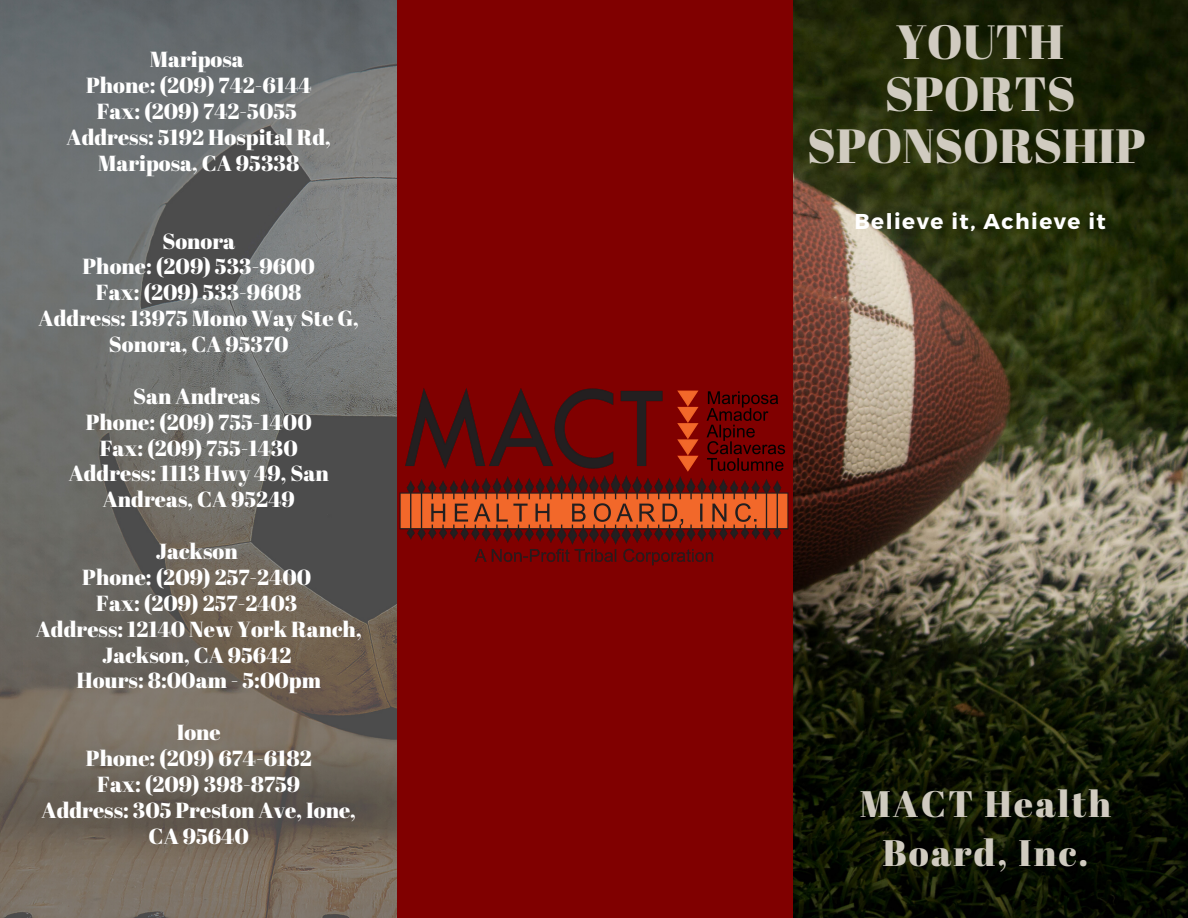
<style>
.page{position:relative;width:1188px;height:918px;background:#fff}
.page>*{position:absolute;margin:0;border:0;box-sizing:border-box;transform-origin:0 0}
.t1{font:48px/51.8px "Abril Fatface";color:#d0cbc0;text-align:center}
.t2{font:36.75px/49.5px "Abril Fatface";letter-spacing:.06em;color:#d0cbc0;text-align:center}
.t3{font:21.75px/25.8px "Abril Fatface";color:#fff;text-align:center}
.t4{font:700 21.45px "Montserrat";letter-spacing:.07em;color:#fff}
</style>
<div class="page">
<img style="left:792px;top:0;width:396px;height:918px">
<div style="left:396px;top:0;width:396px;height:918px;background:#800000"></div>
<img style="left:0;top:0;width:397px;height:918px">
<img style="left:399px;top:388px;width:390px;height:178px">
<p class="t3" style="left:150px;top:46px;width:95px">Mariposa</p>
<p class="t3" style="left:86px;top:72px;width:227px">Phone: (209) 742-6144</p>
<p class="t3" style="left:97px;top:98px;width:202px">Fax: (209) 742-5055</p>
<p class="t3" style="left:67px;top:124px;width:266px">Address: 5192 Hospital Rd,<br>Mariposa, CA 95338</p>
<p class="t3" style="left:162px;top:227px;width:74px">Sonora</p>
<p class="t3" style="left:82px;top:253px;width:234px">Phone: (209) 533-9600</p>
<p class="t3" style="left:96px;top:279px;width:207px">Fax: (209) 533-9608</p>
<p class="t3" style="left:39px;top:305px;width:322px">Address: 13975 Mono Way Ste G,<br>Sonora, CA 95370</p>
<p class="t3" style="left:133px;top:383px;width:129px">San Andreas</p>
<p class="t3" style="left:86px;top:408px;width:228px">Phone: (209) 755-1400</p>
<p class="t3" style="left:100px;top:434px;width:200px">Fax: (209) 755-1430</p>
<p class="t3" style="left:69px;top:460px;width:262px">Address: 1113 Hwy 49, San<br>Andreas, CA 95249</p>
<p class="t3" style="left:156px;top:538px;width:83px">Jackson</p>
<p class="t3" style="left:82px;top:564px;width:231px">Phone: (209) 257-2400</p>
<p class="t3" style="left:96px;top:590px;width:203px">Fax: (209) 257-2403</p>
<p class="t3" style="left:36px;top:615px;width:327px">Address: 12140 New York Ranch,<br>Jackson, CA 95642</p>
<p class="t3" style="left:76px;top:667px;width:246px">Hours: 8:00am - 5:00pm</p>
<p class="t3" style="left:177px;top:719px;width:46px">Ione</p>
<p class="t3" style="left:86px;top:745px;width:227px">Phone: (209) 674-6182</p>
<p class="t3" style="left:97px;top:771px;width:205px">Fax: (209) 398-8759</p>
<p class="t3" style="left:42px;top:797px;width:316px">Address: 305 Preston Ave, Ione,<br>CA 95640</p>
<p class="t1" style="left:807px;top:15px;width:340px">YOUTH<br>SPORTS<br>SPONSORSHIP</p>
<p class="t4" style="left:854px;top:208px;width:253px">Believe it, Achieve it</p>
<p class="t2" style="left:860px;top:778px;width:253px">MACT Health<br>Board, Inc.</p>
</div>
